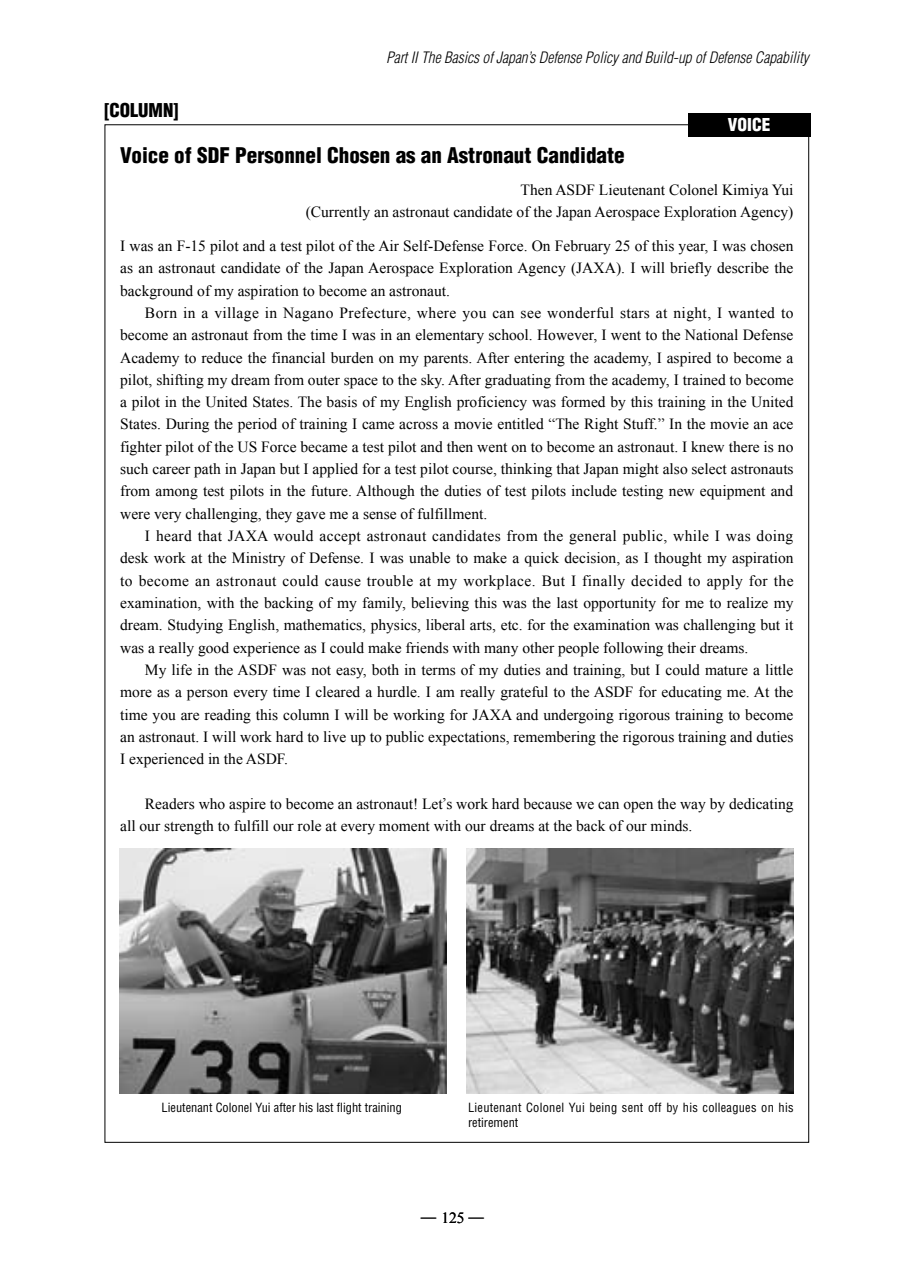
<style>
.page{position:relative;width:903px;height:1275px;background:#fff}
.page>*{position:absolute;margin:0;border:0;box-sizing:border-box;transform-origin:0 0}
.t1{font:900 condensed 21px "Helvetica";color:#000}
.t2{font:900 condensed 18.55px "Helvetica";color:#000}
.t3{font:900 condensed 17.32px "Helvetica";color:#fff}
.t4{font:15.58px/22.4px "Times New Roman";color:#000;text-align:justify}
.t5{font:italic 300 condensed 15.4px "Helvetica";color:#000}
.t6{font:condensed 12.42px/14.9px "Helvetica";letter-spacing:.02em;color:#000}
.t7{font:condensed 12.42px "Helvetica";color:#000}
.s1{font-family:"Ryumin Pr 5";font-weight:300}
</style>
<div class="page">
<div style="left:688px;top:113px;width:122px;height:23px;background:#000"></div>
<img style="left:119px;top:848px;width:327px;height:245px">
<img style="left:466px;top:848px;width:328px;height:245px">
<p class="t2" style="left:104px;top:99px;width:76px">[COLUMN]</p>
<p class="t5" style="left:386px;top:48px;width:424px">Part II The Basics of Japan’s Defense Policy and Build-up of Defense Capability</p>
<p class="t3" style="left:728px;top:114px;width:44px">VOICE</p>
<h1 class="t1" style="left:120px;top:142px;width:506px">Voice of SDF Personnel Chosen as an Astronaut Candidate</h1>
<p class="t4" style="left:306px;top:178px;width:489px;text-align:right">Then ASDF Lieutenant Colonel Kimiya Yui<br>(Currently an astronaut candidate of the Japan Aerospace Exploration Agency)</p>
<p class="t4" style="left:120px;top:234px;width:675px">I was an F-15 pilot and a test pilot of the Air Self-Defense Force. On February 25 of this year, I was chosen as an astronaut candidate of the Japan Aerospace Exploration Agency (JAXA). I will briefly describe the background of my aspiration to become an astronaut.</p>
<p class="t4" style="left:120px;top:301px;width:675px;text-indent:25px">Born in a village in Nagano Prefecture, where you can see wonderful stars at night, I wanted to become an astronaut from the time I was in an elementary school. However, I went to the National Defense Academy to reduce the financial burden on my parents. After entering the academy, I aspired to become a pilot, shifting my dream from outer space to the sky. After graduating from the academy, I trained to become a pilot in the United States. The basis of my English proficiency was formed by this training in the United States. During the period of training I came across a movie entitled “The Right Stuff.” In the movie an ace fighter pilot of the US Force became a test pilot and then went on to become an astronaut. I knew there is no such career path in Japan but I applied for a test pilot course, thinking that Japan might also select astronauts from among test pilots in the future. Although the duties of test pilots include testing new equipment and were very challenging, they gave me a sense of fulfillment.</p>
<p class="t4" style="left:120px;top:524px;width:675px;text-indent:25px">I heard that JAXA would accept astronaut candidates from the general public, while I was doing desk work at the Ministry of Defense. I was unable to make a quick decision, as I thought my aspiration to become an astronaut could cause trouble at my workplace. But I finally decided to apply for the examination, with the backing of my family, believing this was the last opportunity for me to realize my dream. Studying English, mathematics, physics, liberal arts, etc. for the examination was challenging but it was a really good experience as I could make friends with many other people following their dreams.</p>
<p class="t4" style="left:120px;top:658px;width:675px;text-indent:25px">My life in the ASDF was not easy, both in terms of my duties and training, but I could mature a little more as a person every time I cleared a hurdle. I am really grateful to the ASDF for educating me. At the time you are reading this column I will be working for JAXA and undergoing rigorous training to become an astronaut. I will work hard to live up to public expectations, remembering the rigorous training and duties I experienced in the ASDF.</p>
<p class="t4" style="left:145px;top:792px;width:650px">Readers who aspire to become an astronaut! Let s work hard because we can open the way by dedicating</p>
<p class="t4" style="left:120px;top:777px;width:574px;line-height:32.2px;text-indent:322px">,<br>all our strength to fulfill our role at every moment with our dreams at the back of our minds.</p>
<p class="t7" style="left:162px;top:1100px;width:242px">Lieutenant Colonel Yui after his last flight training</p>
<p class="t6" style="left:468px;top:1100px;width:327px">Lieutenant Colonel Yui being sent off by his colleagues on his retirement</p>
<p class="t4" style="left:421px;top:1207px;width:65px"><span class="s1">―</span> 125 <span class="s1">―</span></p>
</div>
